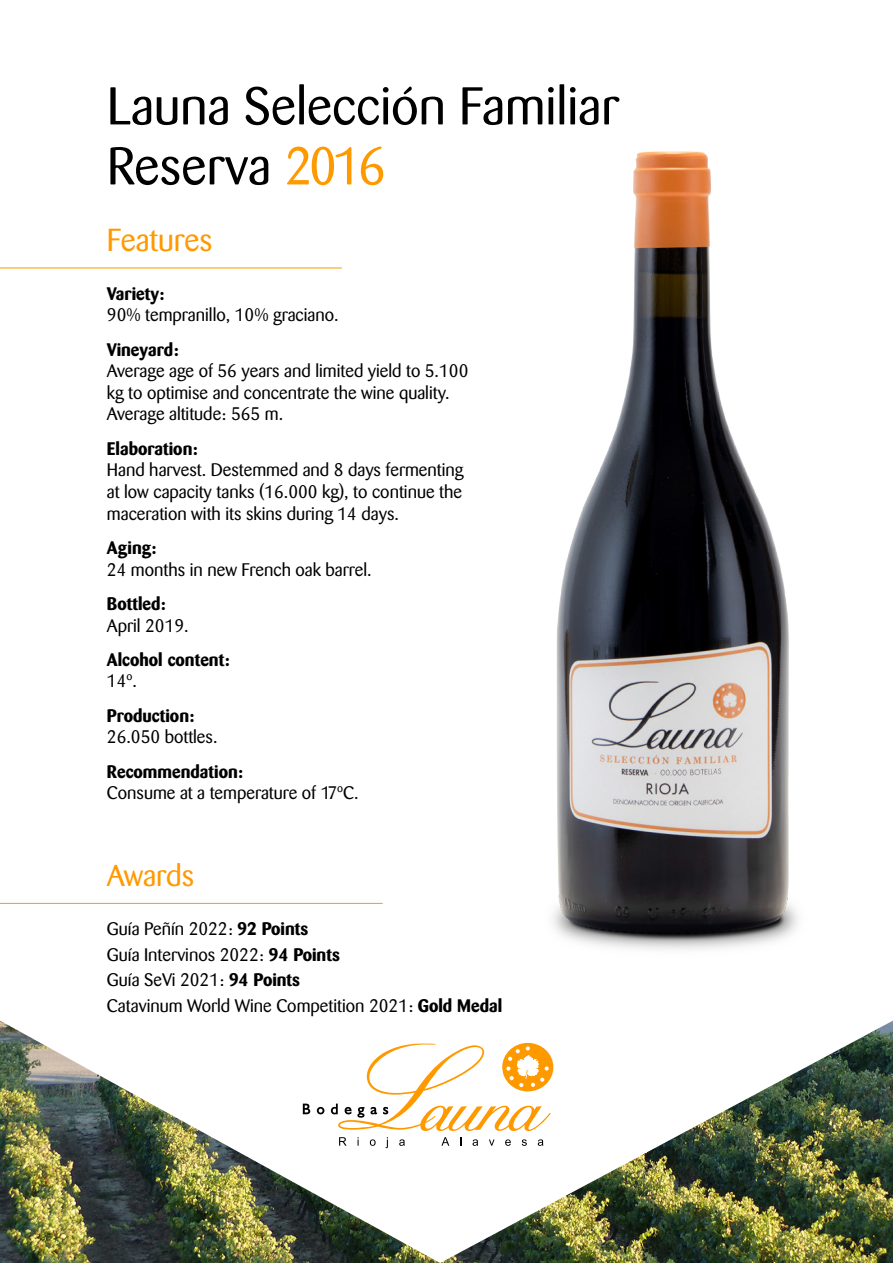
<style>
.page{position:relative;width:893px;height:1263px;background:#fff}
.page>*{position:absolute;margin:0;border:0;box-sizing:border-box;transform-origin:0 0}
.t1{font:52.5px/60px "Barmeno";color:#000}
.t2{font:31.5px "Barmeno";color:#f90}
.t3{font:30px "Barmeno";color:#f90}
.t4{font:18px/21.6px "Barmeno";color:#000}
.t5{font:700 18px "Barmeno";color:#000}
.s1{color:#f90}
.s2{font-weight:700}
</style>
<div class="page">
<img style="left:553px;top:151px;width:245px;height:799px">
<img style="left:0;top:1020px;width:893px;height:243px">
<hr style="left:0;top:903px;width:383px;height:1px;background:#f90">
<hr style="left:0;top:268px;width:342px;height:1px;background:#f90">
<svg style="left:303px;top:1103px;width:7px;height:11px"></svg>
<svg style="left:317px;top:1107px;width:7px;height:7px"></svg>
<svg style="left:339px;top:1137px;width:8px;height:9px"></svg>
<svg style="left:370px;top:1139px;width:6px;height:7px"></svg>
<svg style="left:386px;top:1137px;width:2px;height:11px"></svg>
<svg style="left:399px;top:1139px;width:6px;height:7px"></svg>
<svg style="left:441px;top:1137px;width:8px;height:9px"></svg>
<svg style="left:473px;top:1139px;width:5px;height:7px"></svg>
<svg style="left:489px;top:1139px;width:5px;height:7px"></svg>
<svg style="left:505px;top:1139px;width:6px;height:7px"></svg>
<svg style="left:522px;top:1139px;width:5px;height:7px"></svg>
<svg style="left:538px;top:1139px;width:5px;height:7px"></svg>
<svg style="left:331px;top:1043px;width:220px;height:88px"></svg>
<h1 class="t1" style="left:107px;top:77px;width:513px">Launa Selección Familiar<br>Reserva <span class="s1">2016</span></h1>
<h2 class="t2" style="left:107px;top:221px;width:107px">Features</h2>
<p class="t5" style="left:107px;top:282px;width:59px">Variety:</p>
<p class="t4" style="left:107px;top:304px;width:233px">90% tempranillo, 10% graciano.</p>
<p class="t5" style="left:107px;top:338px;width:73px">Vineyard:</p>
<p class="t4" style="left:107px;top:360px;width:363px">Average age of 56 years and limited yield to 5.100 kg to optimise and concentrate the wine quality.<br>Average altitude: 565 m.</p>
<p class="t5" style="left:107px;top:438px;width:92px">Elaboration:</p>
<p class="t4" style="left:107px;top:459px;width:358px;text-align:justify">Hand harvest. Destemmed and 8 days fermenting at low capacity tanks (16.000 kg), to continue the maceration with its skins during 14 days.</p>
<p class="t5" style="left:107px;top:537px;width:51px">Aging:</p>
<p class="t4" style="left:107px;top:559px;width:266px">24 months in new French oak barrel.</p>
<p class="t5" style="left:107px;top:593px;width:60px">Bottled:</p>
<p class="t4" style="left:107px;top:615px;width:83px">April 2019.</p>
<p class="t5" style="left:107px;top:649px;width:124px">Alcohol content:</p>
<p class="t4" style="left:107px;top:671px;width:32px">14º.</p>
<p class="t5" style="left:107px;top:705px;width:89px">Production:</p>
<p class="t4" style="left:107px;top:726px;width:112px">26.050 bottles.</p>
<p class="t5" style="left:107px;top:761px;width:138px">Recommendation:</p>
<p class="t4" style="left:107px;top:782px;width:253px">Consume at a temperature of 17ºC.</p>
<h3 class="t3" style="left:107px;top:858px;width:89px">Awards</h3>
<p class="t4" style="left:107px;top:916px;width:397px;line-height:25.5px">Guía Peñín 2022: <span class="s2">92 Points<br></span>Guía Intervinos 2022: <span class="s2">94 Points<br></span>Guía SeVi 2021: <span class="s2">94 Points<br></span>Catavinum World Wine Competition 2021: <span class="s2">Gold Medal</span></p>
</div>
